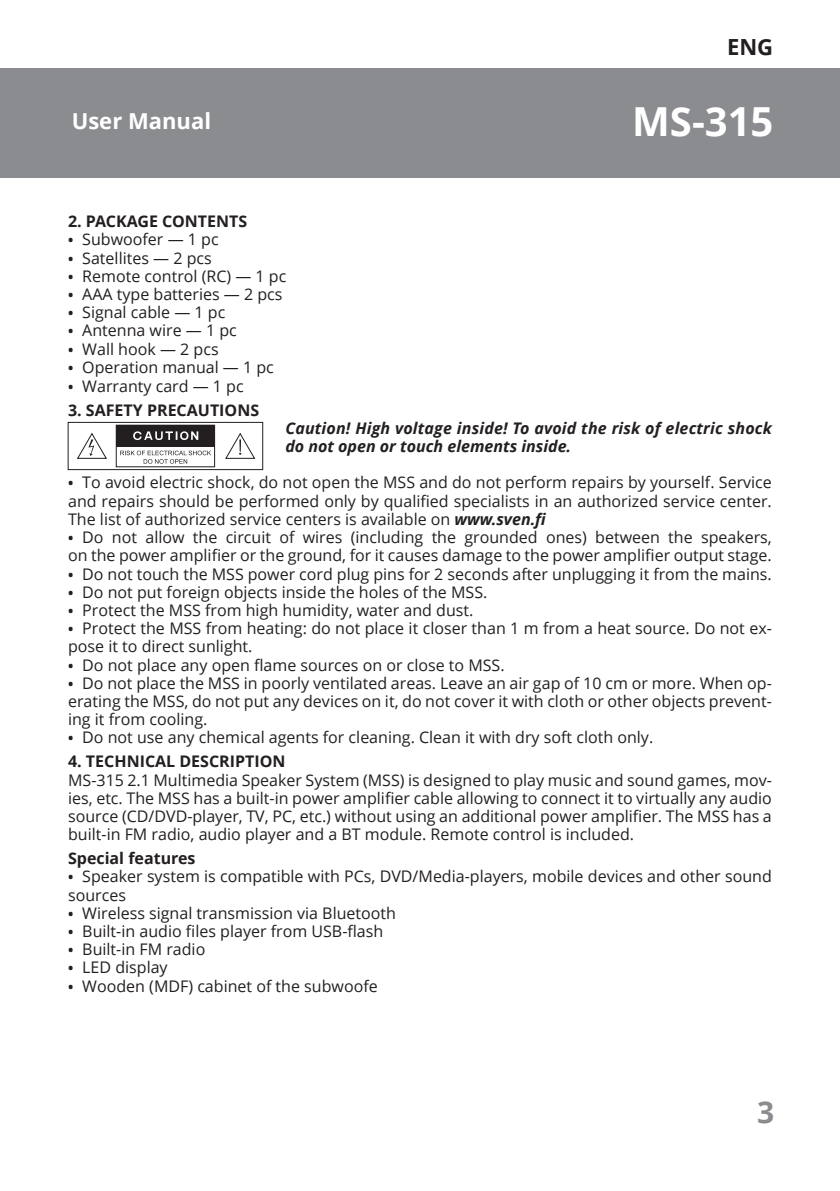
<style>
.page{position:relative;width:840px;height:1191px;background:#fff}
.page>*{position:absolute;margin:0;border:0;box-sizing:border-box;transform-origin:0 0}
.t1{font:700 40px "Open Sans";color:#fff}
.t2{font:700 30px "Open Sans";color:#8a8c8f}
.t3{font:700 22.2px "Open Sans";color:#231f20}
.t4{font:700 22px "Open Sans";color:#fff}
.t5{font:16px/18.2px "Open Sans";color:#231f20;text-align:justify}
.t6{font:italic 700 16px/18.2px "Open Sans";letter-spacing:.01em;color:#231f20}
.t7{font:700 16px "Open Sans";color:#231f20}
.s1{font-weight:700;font-size:14px}
.s2{font-weight:700;font-style:italic}
</style>
<div class="page">
<div style="left:0;top:68px;width:839px;height:109px;background:#8a8c8f"></div>
<div style="left:68px;top:422px;width:195px;height:48px;border:1px solid #231f20"></div>
<div style="left:116px;top:425px;width:99px;height:42px;border:1px solid #231f20"></div>
<div style="left:116px;top:425px;width:98px;height:21px;background:#231f20"></div>
<svg style="left:133px;top:431px;width:65px;height:9px"></svg>
<svg style="left:120px;top:450px;width:91px;height:14px"></svg>
<svg style="left:77px;top:433px;width:30px;height:26px"></svg>
<svg style="left:225px;top:433px;width:30px;height:26px"></svg>
<h3 class="t3" style="left:726px;top:32px;width:48px">ENG</h3>
<h3 class="t4" style="left:72px;top:105px;width:141px">User Manual</h3>
<h1 class="t1" style="left:631px;top:94px;width:143px">MS-315</h1>
<p class="t7" style="left:68px;top:210px;width:180px">2. PACKAGE CONTENTS</p>
<p class="t5" style="left:68px;top:230px;width:152px"><span class="s1">•</span> Subwoofer — 1 pc</p>
<p class="t5" style="left:68px;top:248px;width:145px"><span class="s1">•</span> Satellites — 2 pcs</p>
<p class="t5" style="left:68px;top:266px;width:220px"><span class="s1">•</span> Remote control (RC) — 1 pc</p>
<p class="t5" style="left:68px;top:285px;width:216px"><span class="s1">•</span> AAA type batteries — 2 pcs</p>
<p class="t5" style="left:68px;top:303px;width:159px"><span class="s1">•</span> Signal cable — 1 pc</p>
<p class="t5" style="left:68px;top:321px;width:170px"><span class="s1">•</span> Antenna wire — 1 pc</p>
<p class="t5" style="left:68px;top:340px;width:152px"><span class="s1">•</span> Wall hook — 2 pcs</p>
<p class="t5" style="left:68px;top:358px;width:207px"><span class="s1">•</span> Operation manual — 1 pc</p>
<p class="t5" style="left:68px;top:376px;width:177px"><span class="s1">•</span> Warranty card — 1 pc</p>
<p class="t7" style="left:68px;top:398px;width:192px">3. SAFETY PRECAUTIONS</p>
<p class="t6" style="left:285px;top:418px;width:487px">Caution! High voltage inside! To avoid the risk of electric shock do not open or touch elements inside.</p>
<p class="t5" style="left:68px;top:473px;width:704px"><span class="s1">•</span> To avoid electric shock, do not open the MSS and do not perform repairs by yourself. Service and repairs should be performed only by qualified specialists in an authorized service center.<br>The list of authorized service centers is available on <span class="s2">www.sven.fi</span></p>
<p class="t5" style="left:68px;top:528px;width:704px"><span class="s1">•</span> Do not allow the circuit of wires (including the grounded ones) between the speakers, on the power amplifier or the ground, for it causes damage to the power amplifier output stage.</p>
<p class="t5" style="left:68px;top:564px;width:704px"><span class="s1">•</span> Do not touch the MSS power cord plug pins for 2 seconds after unplugging it from the mains.</p>
<p class="t5" style="left:68px;top:582px;width:420px"><span class="s1">•</span> Do not put foreign objects inside the holes of the MSS.</p>
<p class="t5" style="left:68px;top:600px;width:406px"><span class="s1">•</span> Protect the MSS from high humidity, water and dust.</p>
<p class="t5" style="left:68px;top:619px;width:705px"><span class="s1">•</span> Protect the MSS from heating: do not place it closer than 1 m from a heat source. Do not ex&shy;pose it to direct sunlight.</p>
<p class="t5" style="left:68px;top:655px;width:438px"><span class="s1">•</span> Do not place any open flame sources on or close to MSS.</p>
<p class="t5" style="left:68px;top:673px;width:705px"><span class="s1">•</span> Do not place the MSS in poorly ventilated areas. Leave an air gap of 10 cm or more. When op&shy;erating the MSS, do not put any devices on it, do not cover it with cloth or other objects prevent&shy;ing it from cooling.</p>
<p class="t5" style="left:68px;top:728px;width:586px"><span class="s1">•</span> Do not use any chemical agents for cleaning. Clean it with dry soft cloth only.</p>
<p class="t7" style="left:68px;top:750px;width:219px">4. TECHNICAL DESCRIPTION</p>
<p class="t5" style="left:68px;top:770px;width:705px">MS-315 2.1 Multimedia Speaker System (MSS) is designed to play music and sound games, mov&shy;ies, etc. The MSS has a built-in power amplifier cable allowing to connect it to virtually any audio source (CD/DVD-player, TV, PC, etc.) without using an additional power amplifier. The MSS has a built-in FM radio, audio player and a BT module. Remote control is included.</p>
<p class="t7" style="left:68px;top:847px;width:129px">Special features</p>
<p class="t5" style="left:68px;top:867px;width:705px"><span class="s1">•</span> Speaker system is compatible with PCs, DVD/Media-players, mobile devices and other sound sources</p>
<p class="t5" style="left:68px;top:903px;width:329px"><span class="s1">•</span> Wireless signal transmission via Bluetooth</p>
<p class="t5" style="left:68px;top:921px;width:316px"><span class="s1">•</span> Built-in audio files player from USB-flash</p>
<p class="t5" style="left:68px;top:940px;width:139px"><span class="s1">•</span> Built-in FM radio</p>
<p class="t5" style="left:68px;top:958px;width:101px"><span class="s1">•</span> LED display</p>
<p class="t5" style="left:68px;top:976px;width:311px"><span class="s1">•</span> Wooden (MDF) cabinet of the subwoofe</p>
<h2 class="t2" style="left:756px;top:1090px;width:19px">3</h2>
</div>
